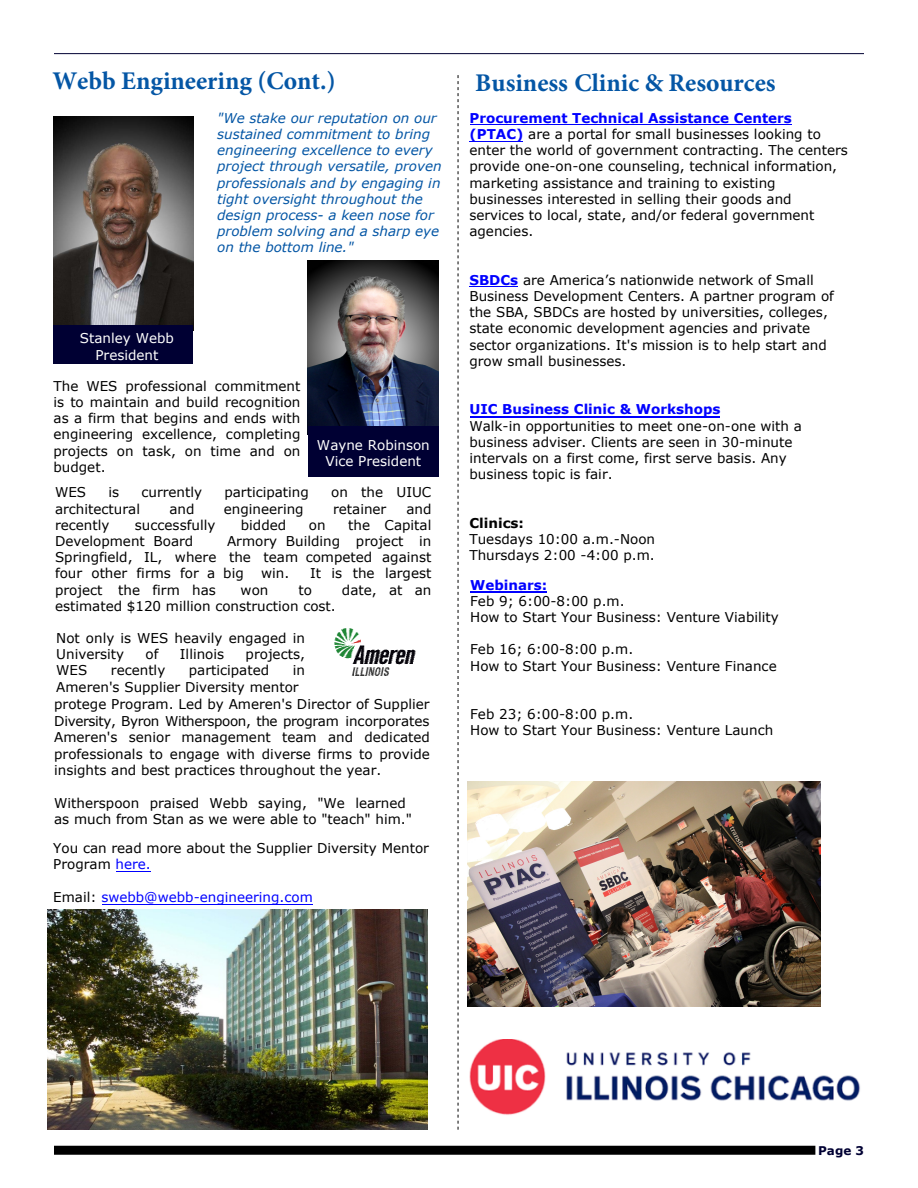
<style>
.page{position:relative;width:918px;height:1188px;background:#fff}
.page>*{position:absolute;margin:0;border:0;box-sizing:border-box;transform-origin:0 0}
.t1{font:700 25.5px "Minion Pro";color:#0456a5}
.t2{font:13.5px/16.2px "Verdana";color:#000}
.t3{font:italic 13.5px/16.2px "Verdana";color:#0456a5}
.t4{font:13.5px/16.2px "Verdana";color:#fff;text-align:center}
.t5{font:700 13.5px "Verdana";color:#00f}
.t6{font:13.5px "Verdana";color:#00f}
.t7{font:700 13.5px "Verdana";color:#000}
.t8{font:700 12px "Verdana";color:#003}
.s1{color:#00f}
.s2{color:#000}
.s3{font-weight:700;color:#00f}
</style>
<div class="page">
<hr style="left:54px;top:53px;width:810px;height:1px;background:#003">
<div style="left:54px;top:1146px;width:761px;height:9px;background:#000"></div>
<svg style="left:458px;top:75px;width:1px;height:1055px"></svg>
<hr style="left:116px;top:871px;width:34px;height:1px;background:#00f">
<hr style="left:102px;top:904px;width:210px;height:1px;background:#00f">
<hr style="left:470px;top:125px;width:322px;height:1px;background:#00f">
<hr style="left:470px;top:141px;width:53px;height:1px;background:#00f">
<hr style="left:470px;top:287px;width:48px;height:1px;background:#00f">
<hr style="left:470px;top:416px;width:250px;height:1px;background:#00f">
<hr style="left:471px;top:591px;width:76px;height:2px;background:#00f">
<img style="left:53px;top:117px;width:140px;height:213px">
<img style="left:308px;top:260px;width:131px;height:175px">
<div style="left:308px;top:426px;width:130px;height:51px;background:#003"></div>
<img style="left:334px;top:628px;width:82px;height:48px">
<div style="left:54px;top:325px;width:139px;height:39px;background:#003"></div>
<img style="left:48px;top:909px;width:379px;height:220px">
<img style="left:467px;top:781px;width:353px;height:226px">
<img style="left:469px;top:1039px;width:391px;height:76px">
<h2 class="t1" style="left:52px;top:63px;width:285px">Webb Engineering (Cont.)</h2>
<p class="t3" style="left:217px;top:110px;width:226px">"We stake our reputation on our sustained commitment to bring engineering excellence to every project through versatile, proven professionals and by engaging in tight oversight throughout the design process- a keen nose for problem solving and a sharp eye on the bottom line."</p>
<p class="t4" style="left:80px;top:330px;width:95px">Stanley Webb<br>President</p>
<p class="t2" style="left:54px;top:378px;width:248px;text-align:justify">The WES professional commitment is to maintain and build recognition as a firm that begins and ends with engineering excellence, completing projects on task, on time and on budget.</p>
<p class="t2" style="left:55px;top:484px;width:33px">WES</p>
<p class="t2" style="left:108px;top:484px;width:12px">is</p>
<p class="t2" style="left:141px;top:484px;width:62px">currently</p>
<p class="t2" style="left:224px;top:484px;width:86px">participating</p>
<p class="t2" style="left:331px;top:484px;width:102px">on the UIUC</p>
<p class="t2" style="left:55px;top:500px;width:86px">architectural</p>
<p class="t2" style="left:169px;top:500px;width:27px">and</p>
<p class="t2" style="left:224px;top:500px;width:81px">engineering</p>
<p class="t2" style="left:333px;top:500px;width:55px">retainer</p>
<p class="t2" style="left:406px;top:500px;width:27px">and</p>
<p class="t2" style="left:55px;top:517px;width:56px">recently</p>
<p class="t2" style="left:135px;top:517px;width:82px">successfully</p>
<p class="t2" style="left:241px;top:517px;width:47px">bidded</p>
<p class="t2" style="left:309px;top:517px;width:18px">on</p>
<p class="t2" style="left:348px;top:517px;width:85px">the Capital</p>
<p class="t2" style="left:55px;top:533px;width:140px">Development Board</p>
<p class="t4" style="left:317px;top:437px;width:114px">Wayne Robinson<br>Vice President</p>
<p class="t2" style="left:55px;top:533px;width:378px;text-align:justify;text-indent:172px">Armory Building project in Springfield, IL, where the team competed against four other firms for a big</p>
<p class="t2" style="left:261px;top:565px;width:30px">win.</p>
<p class="t2" style="left:310px;top:565px;width:123px">It is the largest</p>
<p class="t2" style="left:55px;top:581px;width:162px">project the firm has</p>
<p class="t2" style="left:241px;top:581px;width:29px">won</p>
<p class="t2" style="left:298px;top:581px;width:15px">to</p>
<p class="t2" style="left:342px;top:581px;width:91px">date, at an</p>
<p class="t2" style="left:55px;top:598px;width:282px">estimated $120 million construction cost.</p>
<p class="t2" style="left:56px;top:630px;width:250px">Not only is WES heavily engaged in<br>University</p>
<p class="t2" style="left:146px;top:646px;width:14px">of</p>
<p class="t2" style="left:180px;top:646px;width:46px">Illinois</p>
<p class="t2" style="left:246px;top:646px;width:61px">projects,</p>
<p class="t2" style="left:56px;top:662px;width:33px">WES</p>
<p class="t2" style="left:111px;top:662px;width:56px">recently</p>
<p class="t2" style="left:189px;top:662px;width:82px">participated</p>
<p class="t2" style="left:56px;top:662px;width:250px;text-indent:236px">in<br>Ameren's Supplier Diversity mentor</p>
<p class="t2" style="left:54px;top:696px;width:377px;text-align:justify">protege Program. Led by Ameren's Director of Supplier Diversity, Byron Witherspoon, the program incorporates Ameren's senior management team and dedicated professionals to engage with diverse firms to provide insights and best practices throughout the year.</p>
<p class="t2" style="left:54px;top:795px;width:359px">Witherspoon praised Webb saying, "We learned as much from Stan as we were able to "teach" him."</p>
<p class="t2" style="left:53px;top:840px;width:377px">You can read more about the Supplier Diversity Mentor<br>Program <span class="s1">here.</span></p>
<p class="t6" style="left:53px;top:888px;width:261px"><span class="s2">Email:</span> swebb@webb-engineering.com</p>
<h2 class="t1" style="left:475px;top:65px;width:302px">Business Clinic &amp; Resources</h2>
<p class="t2" style="left:469px;top:110px;width:380px"><span class="s3">Procurement Technical Assistance Centers (PTAC)</span> are a portal for small businesses looking to enter the world of government contracting. The centers provide one-on-one counseling, technical information, marketing assistance and training to existing businesses interested in selling their goods and services to local, state, and/or federal government agencies.</p>
<p class="t2" style="left:469px;top:272px;width:366px"><span class="s3">SBDCs</span> are America’s nationwide network of Small Business Development Centers. A partner program of the SBA, SBDCs are hosted by universities, colleges, state economic development agencies and private sector organizations. It's mission is to help start and grow small businesses.</p>
<h5 class="t5" style="left:469px;top:400px;width:253px">UIC Business Clinic &amp; Workshops</h5>
<p class="t2" style="left:469px;top:417px;width:334px">Walk-in opportunities to meet one-on-one with a business adviser. Clients are seen in 30-minute intervals on a first come, first serve basis. Any business topic is fair.</p>
<h5 class="t7" style="left:469px;top:513px;width:56px">Clinics:</h5>
<p class="t2" style="left:469px;top:531px;width:187px">Tuesdays 10:00 a.m.-Noon<br>Thursdays 2:00 -4:00 p.m.</p>
<h5 class="t5" style="left:470px;top:575px;width:79px">Webinars:</h5>
<p class="t2" style="left:470px;top:593px;width:310px">Feb 9; 6:00-8:00 p.m.<br>How to Start Your Business: Venture Viability</p>
<p class="t2" style="left:470px;top:641px;width:308px">Feb 16; 6:00-8:00 p.m.<br>How to Start Your Business: Venture Finance</p>
<p class="t2" style="left:470px;top:706px;width:305px">Feb 23; 6:00-8:00 p.m.<br>How to Start Your Business: Venture Launch</p>
<p class="t8" style="left:818px;top:1142px;width:47px">Page 3</p>
</div>
